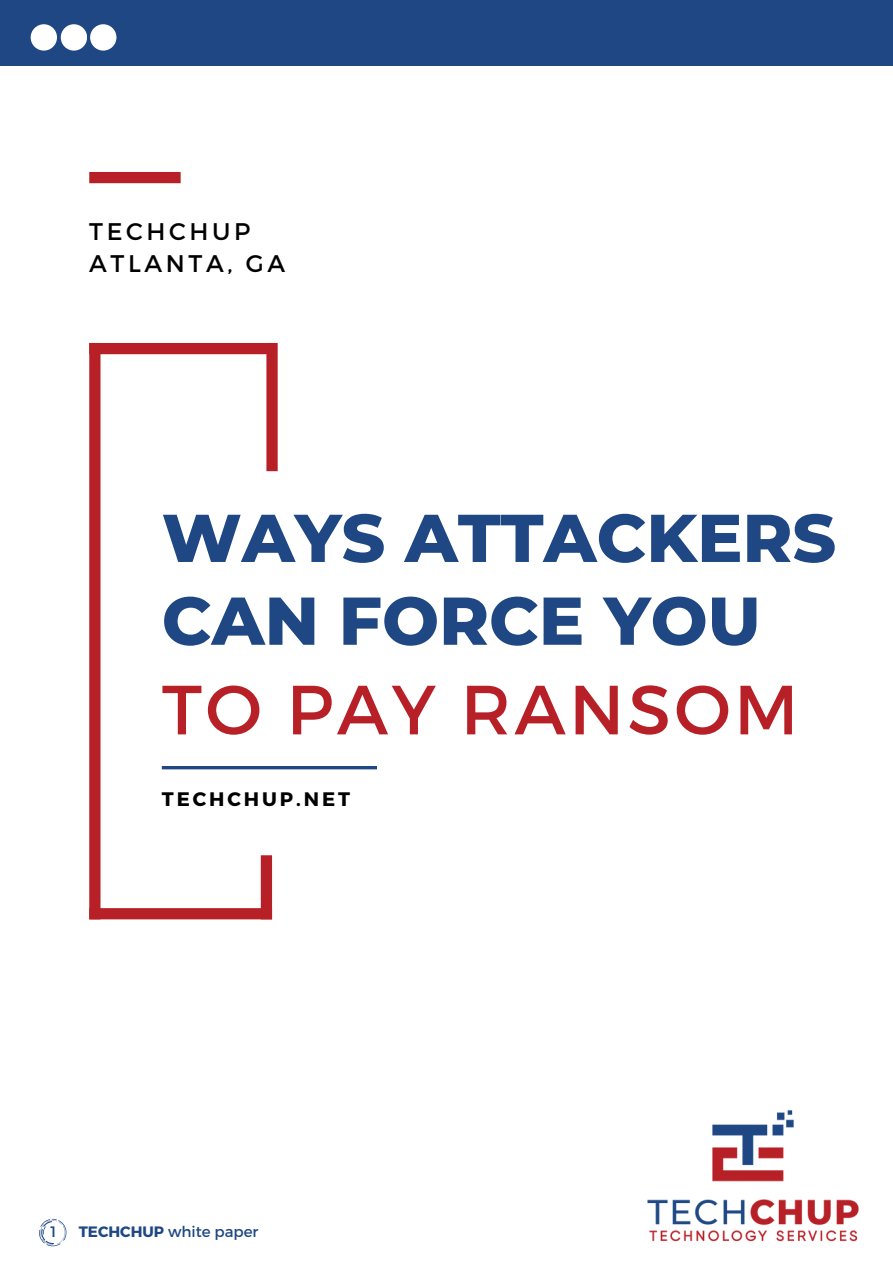
<style>
.page{position:relative;width:893px;height:1264px;background:#fff}
.page>*{position:absolute;margin:0;border:0;box-sizing:border-box;transform-origin:0 0}
.t1{font:69.45px "Montserrat";letter-spacing:.05em;color:#b72026}
.t2{font:800 67.5px "Montserrat";color:#1e4784}
.t3{font:24px "Montserrat";letter-spacing:.15em;color:#000}
.t4{font:700 19.5px "Montserrat";letter-spacing:.15em;color:#000}
.t5{font:15px "Montserrat";color:#1e4784}
.s1{font-weight:700}
</style>
<div class="page">
<div style="left:0;top:0;width:892px;height:66px;background:#1e4784"></div>
<hr style="left:162px;top:766px;width:215px;height:3px;background:#1e4784">
<div style="left:266px;top:343px;width:12px;height:128px;background:#b72026"></div>
<div style="left:89px;top:343px;width:183px;height:11px;background:#b72026"></div>
<div style="left:89px;top:343px;width:11px;height:576px;background:#b72026"></div>
<div style="left:89px;top:908px;width:183px;height:11px;background:#b72026"></div>
<div style="left:261px;top:855px;width:11px;height:64px;background:#b72026"></div>
<div style="left:31px;top:24px;width:26px;height:27px;background:#fff;border-radius:50%"></div>
<div style="left:61px;top:24px;width:26px;height:27px;background:#fff;border-radius:50%"></div>
<div style="left:90px;top:24px;width:26px;height:27px;background:#fff;border-radius:50%"></div>
<div style="left:89px;top:172px;width:92px;height:11px;background:#b72026"></div>
<img style="left:647px;top:1110px;width:212px;height:132px">
<svg style="left:39px;top:1218px;width:28px;height:28px"></svg>
<p class="t3" style="left:89px;top:215px;width:162px">TECHCHUP</p>
<p class="t3" style="left:89px;top:248px;width:197px">ATLANTA, GA</p>
<p class="t2" style="left:162px;top:496px;width:675px">WAYS ATTACKERS</p>
<p class="t2" style="left:162px;top:579px;width:600px">CAN FORCE YOU</p>
<p class="t1" style="left:162px;top:664px;width:638px">TO PAY RANSOM</p>
<p class="t4" style="left:162px;top:786px;width:190px">TECHCHUP.NET</p>
<p class="t5" style="left:51px;top:1222px;width:7px">1</p>
<p class="t5" style="left:79px;top:1222px;width:181px"><span class="s1">TECHCHUP</span> white paper</p>
</div>
